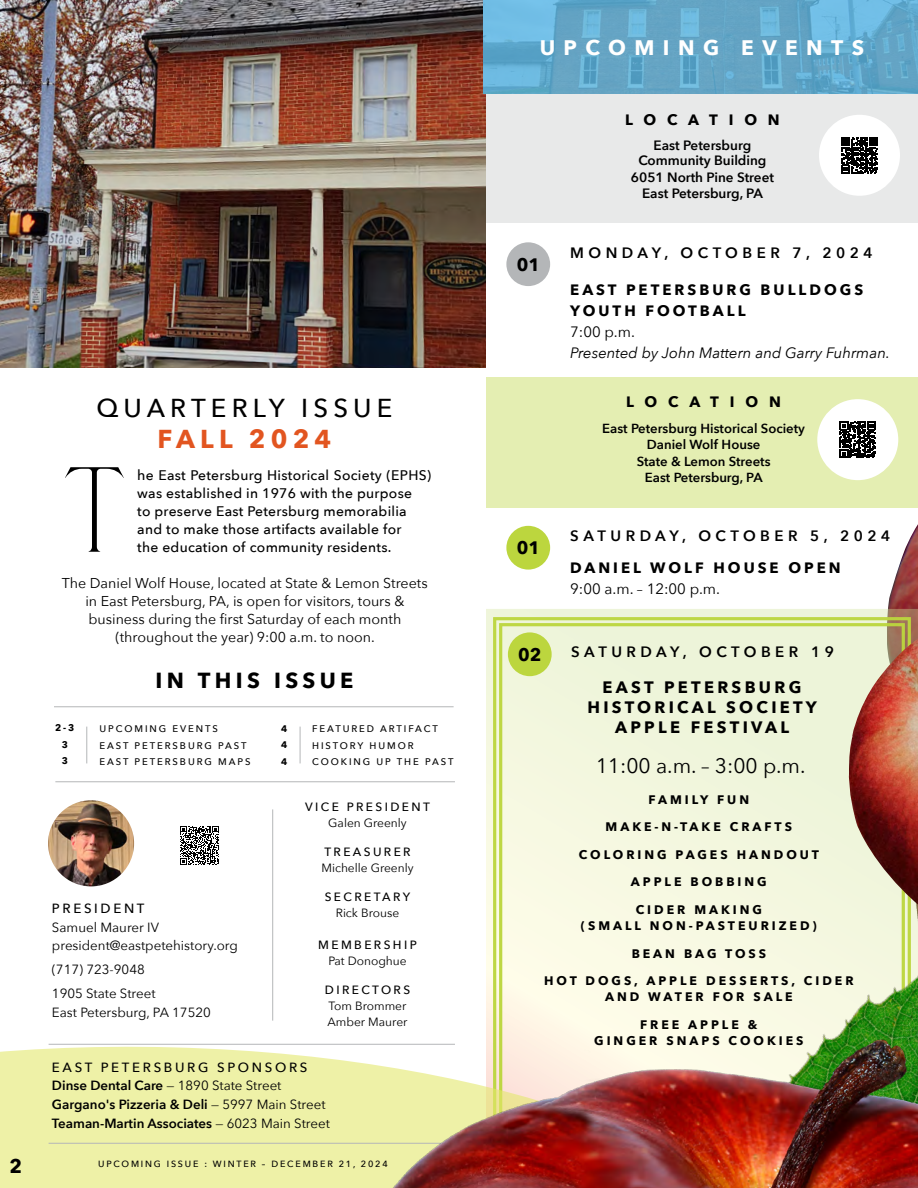
<style>
.page{position:relative;width:918px;height:1188px;background:#fff}
.page>*{position:absolute;margin:0;border:0;box-sizing:border-box;transform-origin:0 0}
.t1{font:96.75px "Magnificiens Demo";color:#000}
.t2{font:500 25.95px "Avenir Next";letter-spacing:.2em;color:#000}
.t3{font:700 25.95px "Avenir Next";letter-spacing:.2em;color:#e25520}
.t4{font:700 21.75px "Avenir Next";letter-spacing:.2em;color:#000}
.t5{font:21px "Avenir Next";color:#000}
.t6{font:700 21px "Avenir Next";letter-spacing:.4em;color:#fff}
.t7{font:700 19.5px "Avenir Next";color:#000}
.t8{font:700 18px "Avenir Next";color:#000}
.t9{font:700 16.5px/19.8px "Avenir Next";letter-spacing:.2em;color:#000;text-align:center}
.t10{font:600 15px "Avenir Next";letter-spacing:.3em;color:#000}
.t11{font:700 15px/21px "Avenir Next";letter-spacing:.2em;color:#000}
.t12{font:italic 15px "Avenir Next";color:#000}
.t13{font:15px "Avenir Next";color:#000}
.t14{font:700 15px "Avenir Next";letter-spacing:.725em;color:#000}
.t15{font:14.25px/18px "Avenir Next";color:#000;text-align:center}
.t16{font:500 13.8px/18px "Avenir Next";letter-spacing:.02em;color:#000}
.t17{font:600 13.5px/15px "Avenir Next";color:#000;text-align:center}
.t18{font:600 13.35px/18.6px "Avenir Next";color:#000}
.t19{font:13.35px/18.6px "Avenir Next";color:#000}
.t20{font:500 13.35px "Avenir Next";letter-spacing:.2em;color:#000}
.t21{font:600 13.2px/16.5px "Avenir Next";color:#000;text-align:center}
.t22{font:700 12.3px/16.5px "Avenir Next";letter-spacing:.24em;color:#000;text-align:center}
.t23{font:12px/16.2px "Avenir Next";color:#000}
.t24{font:500 12px "Avenir Next";letter-spacing:.2em;color:#000}
.t25{font:500 9.6px/16.5px "Avenir Next";letter-spacing:.2em;color:#000}
.t26{font:700 9.6px/16.5px "Avenir Next";color:#000;text-align:center}
.t27{font:500 9px "Avenir Next";letter-spacing:.2em;color:#000}
.s1{font-size:14.25px}
.s2{font-weight:500}
.s3{font-weight:400}
</style>
<div class="page">
<img style="left:888px;top:524px;width:30px;height:85px">
<div style="left:487px;top:93px;width:431px;height:130px;background:#e8e9e9"></div>
<div style="left:487px;top:377px;width:431px;height:130px;background:#e4eeb2"></div>
<svg style="left:486px;top:609px;width:432px;height:338px;background:#ebecd3"></svg>
<svg style="left:492px;top:616px;width:420px;height:331px;background:#eff4d5"></svg>
<div style="left:0;top:1043px;width:242px;height:145px;background:#eef1a7"></div>
<hr style="left:272px;top:809px;width:1px;height:212px;background:#b4b6b8">
<hr style="left:300px;top:727px;width:1px;height:36px;background:#b4b6b8">
<hr style="left:86px;top:727px;width:1px;height:36px;background:#b4b6b8">
<img style="left:0;top:0;width:486px;height:367px">
<hr style="left:54px;top:706px;width:400px;height:1px;background:#b4b6b8">
<hr style="left:55px;top:781px;width:400px;height:1px;background:#b4b6b8">
<hr style="left:49px;top:1044px;width:406px;height:1px;background:#b4b6b8">
<hr style="left:49px;top:1143px;width:406px;height:1px;background:#b4b6b8">
<img style="left:48px;top:800px;width:86px;height:86px;border-radius:43px">
<svg style="left:180px;top:826px;width:39px;height:39px"></svg>
<div style="left:506px;top:242px;width:44px;height:44px;background:#b4b6b8;border-radius:50%"></div>
<div style="left:506px;top:526px;width:44px;height:44px;background:#bcd63e;border-radius:50%"></div>
<div style="left:508px;top:632px;width:44px;height:44px;background:#bcd63e;border-radius:50%"></div>
<div style="left:819px;top:115px;width:81px;height:81px;background:#fff;border-radius:50%"></div>
<svg style="left:841px;top:137px;width:37px;height:37px"></svg>
<img style="left:848px;top:639px;width:70px;height:185px">
<img style="left:734px;top:824px;width:184px;height:123px">
<img style="left:242px;top:947px;width:676px;height:241px">
<div style="left:817px;top:399px;width:81px;height:81px;background:#fff;border-radius:50%"></div>
<svg style="left:839px;top:421px;width:37px;height:37px"></svg>
<img style="left:484px;top:0;width:434px;height:93px">
<h3 class="t7" style="left:10px;top:1150px;width:14px">2</h3>
<h2 class="t2" style="left:96px;top:386px;width:298px">QUARTERLY ISSUE</h2>
<h2 class="t3" style="left:158px;top:416px;width:175px">FALL 2024</h2>
<h1 class="t1" style="left:66px;top:458px;width:58px">T</h1>
<p class="t16" style="left:137px;top:465px;width:296px"><span class="s1">h</span>e East Petersburg Historical Society (EPHS) was established in 1976 with the purpose<br>to preserve East Petersburg memorabilia and to make those artifacts available for<br>the education of community residents.</p>
<p class="t15" style="left:62px;top:573px;width:367px">The Daniel Wolf House, located at State &amp; Lemon Streets in East Petersburg, PA, is open for visitors, tours &amp; business during the first Saturday of each month (throughout the year) 9:00 a.m. to noon.</p>
<h3 class="t4" style="left:156px;top:661px;width:200px">IN THIS ISSUE</h3>
<p class="t26" style="left:55px;top:720px;width:21px">2-3<br>3<br>3</p>
<p class="t26" style="left:281px;top:720px;width:8px;text-align:justify">4<br>4<br>4</p>
<p class="t25" style="left:100px;top:720px;width:152px">UPCOMING EVENTS<br>EAST PETERSBURG PAST<br>EAST PETERSBURG MAPS</p>
<p class="t25" style="left:312px;top:721px;width:143px">FEATURED ARTIFACT<br>HISTORY HUMOR<br>COOKING UP THE PAST</p>
<p class="t24" style="left:305px;top:797px;width:126px">VICE PRESIDENT</p>
<p class="t23" style="left:328px;top:814px;width:80px">Galen Greenly</p>
<p class="t24" style="left:324px;top:841px;width:88px">TREASURER</p>
<p class="t23" style="left:321px;top:859px;width:94px">Michelle Greenly</p>
<p class="t24" style="left:325px;top:886px;width:87px">SECRETARY</p>
<p class="t23" style="left:336px;top:904px;width:65px">Rick Brouse</p>
<p class="t24" style="left:318px;top:935px;width:100px">MEMBERSHIP</p>
<p class="t23" style="left:328px;top:953px;width:80px">Pat Donoghue</p>
<p class="t24" style="left:325px;top:980px;width:87px">DIRECTORS</p>
<p class="t23" style="left:328px;top:997px;width:81px">Tom Brommer<br>Amber Maurer</p>
<p class="t18" style="left:52px;top:1058px;width:279px"><span class="s2">EAST PETERSBURG SPONSORS </span>Dinse Dental Care <span class="s3">— 1890 State Street </span>Gargano's Pizzeria &amp; Deli <span class="s3">— 5997 Main Street </span>Teaman-Martin Associates <span class="s3">— 6023 Main Street</span></p>
<p class="t20" style="left:52px;top:897px;width:94px">PRESIDENT</p>
<p class="t19" style="left:52px;top:917px;width:187px">Samuel Maurer IV president@eastpetehistory.org</p>
<p class="t19" style="left:52px;top:957px;width:105px;line-height:24px">(717) 723-9048<br>1905 State Street</p>
<p class="t19" style="left:52px;top:1002px;width:160px">East Petersburg, PA 17520</p>
<p class="t27" style="left:98px;top:1156px;width:291px">UPCOMING ISSUE : WINTER – DECEMBER 21, 2024</p>
<h3 class="t6" style="left:540px;top:30px;width:326px">UPCOMING EVENTS</h3>
<h3 class="t8" style="left:517px;top:249px;width:25px">01</h3>
<h3 class="t8" style="left:517px;top:532px;width:25px">01</h3>
<h3 class="t8" style="left:518px;top:639px;width:25px">02</h3>
<p class="t14" style="left:625px;top:107px;width:156px">LOCATION</p>
<p class="t17" style="left:638px;top:138px;width:130px">East Petersburg<br>Community Building</p>
<p class="t17" style="left:631px;top:169px;width:145px;line-height:16.5px">6051 North Pine Street<br>East Petersburg, PA</p>
<p class="t10" style="left:570px;top:239px;width:304px">MONDAY, OCTOBER 7, 2024</p>
<p class="t11" style="left:570px;top:279px;width:295px">EAST PETERSBURG BULLDOGS<br>YOUTH FOOTBALL</p>
<p class="t13" style="left:570px;top:319px;width:66px">7:00 p.m.</p>
<p class="t12" style="left:570px;top:340px;width:321px">Presented by John Mattern and Garry Fuhrman.</p>
<p class="t14" style="left:626px;top:389px;width:156px">LOCATION</p>
<p class="t21" style="left:602px;top:419px;width:204px">East Petersburg Historical Society<br>Daniel Wolf House<br>State &amp; Lemon Streets<br>East Petersburg, PA</p>
<p class="t10" style="left:570px;top:523px;width:321px">SATURDAY, OCTOBER 5, 2024</p>
<p class="t11" style="left:570px;top:557px;width:272px">DANIEL WOLF HOUSE OPEN</p>
<p class="t13" style="left:570px;top:576px;width:151px">9:00 a.m. – 12:00 p.m.</p>
<p class="t10" style="left:571px;top:638px;width:264px">SATURDAY, OCTOBER 19</p>
<p class="t9" style="left:587px;top:677px;width:231px">EAST PETERSBURG<br>HISTORICAL SOCIETY<br>APPLE FESTIVAL</p>
<h3 class="t5" style="left:596px;top:748px;width:211px">11:00 a.m. – 3:00 p.m.</h3>
<p class="t22" style="left:649px;top:791px;width:102px">FAMILY FUN</p>
<p class="t22" style="left:606px;top:818px;width:188px">MAKE-N-TAKE CRAFTS</p>
<p class="t22" style="left:579px;top:846px;width:242px">COLORING PAGES HANDOUT</p>
<p class="t22" style="left:631px;top:873px;width:137px">APPLE BOBBING</p>
<p class="t22" style="left:581px;top:901px;width:237px">CIDER MAKING<br>(SMALL NON-PASTEURIZED)</p>
<p class="t22" style="left:632px;top:945px;width:136px">BEAN BAG TOSS</p>
<p class="t22" style="left:544px;top:972px;width:311px">HOT DOGS, APPLE DESSERTS, CIDER<br>AND WATER FOR SALE</p>
<p class="t22" style="left:594px;top:1016px;width:211px">FREE APPLE &amp;<br>GINGER SNAPS COOKIES</p>
</div>
